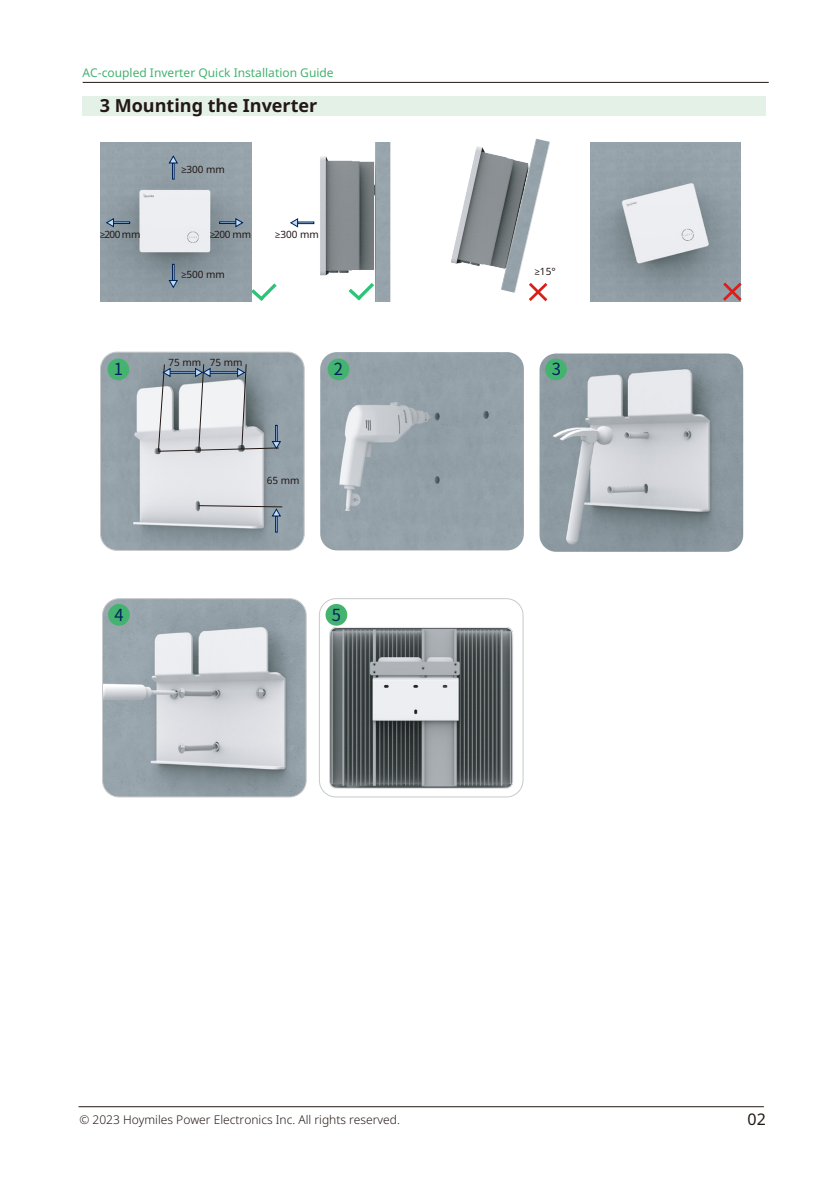
<style>
.page{position:relative;width:840px;height:1191px;background:#fff}
.page>*{position:absolute;margin:0;border:0;box-sizing:border-box;transform-origin:0 0}
.t1{font:700 18px "Noto Sans";color:#231815}
.t2{font:16.6px "Source Han Sans CN";color:#00225c}
.t3{font:16px "Noto Sans";color:#231815}
.t4{font:300 12px "Noto Sans";color:#231815}
.t5{font:12px "Noto Sans";color:#44b36f}
.t6{font:10px "Noto Sans";color:#231815}
.s1{font-family:"Bookman Old Style"}
</style>
<div class="page">
<img style="left:319px;top:598px;width:203px;height:199px">
<div style="left:319px;top:598px;width:204px;height:199px;border:1px solid #c8c9ca;border-radius:17px"></div>
<img style="left:102px;top:598px;width:204px;height:199px">
<div style="left:102px;top:598px;width:204px;height:199px;border:1px solid #c8c9ca;border-radius:17px"></div>
<div style="left:82px;top:96px;width:684px;height:20px;background:#e4f1e7"></div>
<div style="left:108px;top:604px;width:22px;height:21px;background:#44b36f;border-radius:50%"></div>
<div style="left:325px;top:604px;width:22px;height:21px;background:#44b36f;border-radius:50%"></div>
<img style="left:101px;top:142px;width:150px;height:159px">
<img style="left:297px;top:142px;width:94px;height:159px">
<img style="left:590px;top:142px;width:150px;height:159px">
<svg style="left:106px;top:218px;width:24px;height:9px"></svg>
<svg style="left:169px;top:155px;width:9px;height:24px"></svg>
<svg style="left:169px;top:264px;width:9px;height:24px"></svg>
<svg style="left:219px;top:218px;width:24px;height:9px"></svg>
<svg style="left:290px;top:218px;width:24px;height:9px"></svg>
<svg style="left:251px;top:283px;width:25px;height:18px"></svg>
<svg style="left:528px;top:293px;width:19px;height:8px"></svg>
<svg style="left:722px;top:282px;width:19px;height:19px"></svg>
<svg style="left:348px;top:283px;width:26px;height:17px"></svg>
<svg style="left:143px;top:194px;width:11px;height:4px"></svg>
<svg style="left:625px;top:201px;width:12px;height:6px"></svg>
<img style="left:451px;top:146px;width:49px;height:122px">
<img style="left:500px;top:138px;width:50px;height:155px">
<hr style="left:78px;top:1106px;width:685px;height:1px;background:#231815">
<hr style="left:83px;top:82px;width:685px;height:1px;background:#231815">
<img style="left:320px;top:352px;width:203px;height:198px">
<img style="left:100px;top:353px;width:204px;height:197px">
<div style="left:100px;top:351px;width:204px;height:200px;border:1px solid #c8c9ca;border-radius:17px"></div>
<div style="left:107px;top:358px;width:22px;height:22px;background:#44b36f;border-radius:50%"></div>
<div style="left:327px;top:358px;width:22px;height:22px;background:#44b36f;border-radius:50%"></div>
<img style="left:539px;top:353px;width:203px;height:199px">
<div style="left:545px;top:358px;width:21px;height:22px;background:#44b36f;border-radius:50%"></div>
<svg style="left:197px;top:504px;width:86px;height:28px;background:#b0b6bd"></svg>
<svg style="left:157px;top:363px;width:124px;height:89px"></svg>
<p class="t5" style="left:83px;top:64px;width:252px">AC-coupled Inverter Quick Installation Guide</p>
<h1 class="t1" style="left:100px;top:92px;width:219px">3 Mounting the Inverter</h1>
<p class="t6" style="left:100px;top:227px;width:42px"><span class="s1">≥</span>200 mm</p>
<p class="t6" style="left:181px;top:162px;width:45px"><span class="s1">≥</span>300 mm</p>
<p class="t6" style="left:210px;top:227px;width:43px"><span class="s1">≥</span>200 mm</p>
<p class="t6" style="left:181px;top:267px;width:45px"><span class="s1">≥</span>500 mm</p>
<p class="t6" style="left:275px;top:227px;width:45px"><span class="s1">≥</span>300 mm</p>
<p class="t6" style="left:534px;top:264px;width:23px"><span class="s1">≥</span>15°</p>
<p class="t6" style="left:168px;top:355px;width:76px">75 mm 75 mm</p>
<h2 class="t2" style="left:114px;top:359px;width:11px">1</h2>
<h2 class="t2" style="left:334px;top:359px;width:11px">2</h2>
<h2 class="t2" style="left:551px;top:360px;width:11px">3</h2>
<p class="t6" style="left:266px;top:473px;width:34px">65 mm</p>
<h2 class="t2" style="left:114px;top:605px;width:11px">4</h2>
<h2 class="t2" style="left:331px;top:605px;width:11px">5</h2>
<p class="t4" style="left:79px;top:1110px;width:322px">© 2023 Hoymiles Power Electronics Inc. All rights reserved.</p>
<h3 class="t3" style="left:747px;top:1107px;width:20px">02</h3>
</div>
